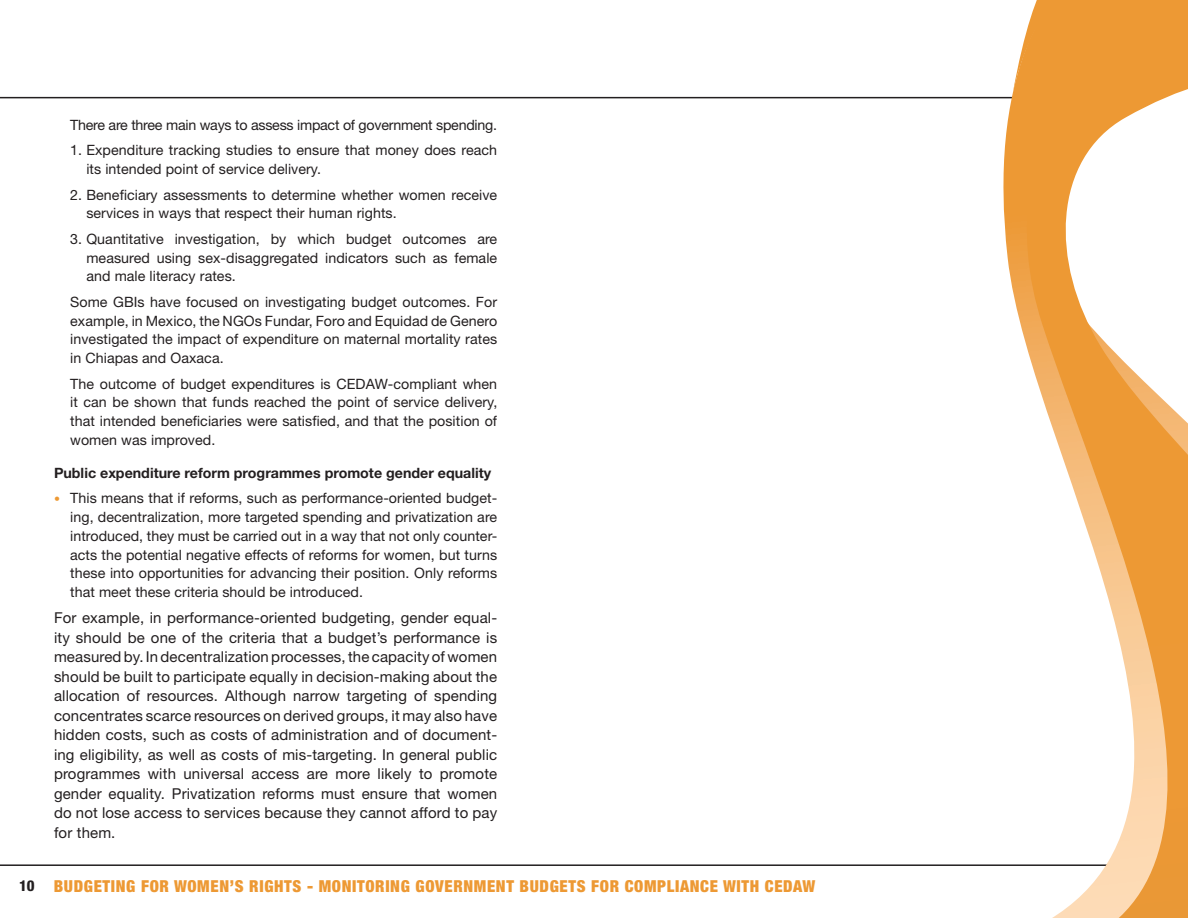
<style>
.page{position:relative;width:1188px;height:918px;background:#fff}
.page>*{position:absolute;margin:0;border:0;box-sizing:border-box;transform-origin:0 0}
.t1{font:900 condensed 16.5px "Helvetica Neue";letter-spacing:.04em;color:#ed9934}
._3__BODY_COPY{font:15px/19.5px "Helvetica Neue";letter-spacing:.01em;color:#231f20;text-align:justify}
._4d__BULLET_PARAGRAP{font:14.25px/18.8px "Helvetica Neue";letter-spacing:.005em;color:#231f20;text-align:justify}
._4__BULLETS{font:14.25px/18.8px "Helvetica Neue";letter-spacing:.005em;color:#231f20;text-align:justify}
._4d__BULLET_PARAGRAP-2{font:14.25px "Helvetica Neue";letter-spacing:-.015em;color:#231f20}
._3c__BODY_BODY{font:700 14.25px "Helvetica Neue";color:#231f20}
.t2{font:12px "Helvetica Neue";color:#ed9934}
.s1{font-weight:800;font-size:15px;color:#231f20}
</style>
<div class="page">
<hr style="left:0;top:864px;width:1188px;height:2px;background:#231f20">
<hr style="left:0;top:97px;width:1155px;height:1px;background:#231f20">
<svg style="left:836px;top:0;width:352px;height:918px"></svg>
<svg style="left:1012px;top:0;width:79px;height:95px;background:#efa750"></svg>
<p class="_4d__BULLET_PARAGRAP-2" style="left:70px;top:116px;width:428px">There are three main ways to assess impact of government spending.</p>
<p class="_4d__BULLET_PARAGRAP" style="left:86px;top:141px;width:412px;text-indent:-16px">1. Expenditure tracking studies to ensure that money does reach its intended point of service delivery.</p>
<p class="_4d__BULLET_PARAGRAP" style="left:86px;top:185px;width:412px;text-indent:-16px">2. Beneficiary assessments to determine whether women receive services in ways that respect their human rights.</p>
<p class="_4d__BULLET_PARAGRAP" style="left:86px;top:229px;width:412px;text-indent:-16px">3. Quantitative investigation, by which budget outcomes are measured using sex-disaggregated indicators such as female and male literacy rates.</p>
<p class="_4d__BULLET_PARAGRAP" style="left:70px;top:292px;width:429px">Some GBIs have focused on investigating budget outcomes. For example, in Mexico, the NGOs Fundar, Foro and Equidad de Genero investigated the impact of expenditure on maternal mortality rates in Chiapas and Oaxaca.</p>
<p class="_4d__BULLET_PARAGRAP" style="left:70px;top:374px;width:429px">The outcome of budget expenditures is CEDAW-compliant when it can be shown that funds reached the point of service delivery, that intended beneficiaries were satisfied, and that the position of women was improved.</p>
<p class="_3c__BODY_BODY" style="left:54px;top:464px;width:439px">Public expenditure reform programmes promote gender equality</p>
<p class="_4__BULLETS" style="left:70px;top:489px;width:429px">This means that if reforms, such as performance-oriented budget&shy;ing, decentralization, more targeted spending and privatization are introduced, they must be carried out in a way that not only counter&shy;acts the potential negative effects of reforms for women, but turns these into opportunities for advancing their position. Only reforms that meet these criteria should be introduced.</p>
<p class="_3__BODY_COPY" style="left:54px;top:608px;width:445px">For example, in performance-oriented budgeting, gender equal&shy;ity should be one of the criteria that a budget’s performance is measured by. In decentralization processes, the capacity of women should be built to participate equally in decision-making about the allocation of resources. Although narrow targeting of spending concentrates scarce resources on derived groups, it may also have hidden costs, such as costs of administration and of document&shy;ing eligibility, as well as costs of mis-targeting. In general public programmes with universal access are more likely to promote gender equality. Privatization reforms must ensure that women do not lose access to services because they cannot afford to pay for them.</p>
<p class="t2" style="left:54px;top:492px;width:7px">•</p>
<p class="t1" style="left:19px;top:876px;width:798px"><span class="s1">10</span> BUDGETING FOR WOMEN’S RIGHTS - MONITORING GOVERNMENT BUDGETS FOR COMPLIANCE WITH CEDAW</p>
</div>
